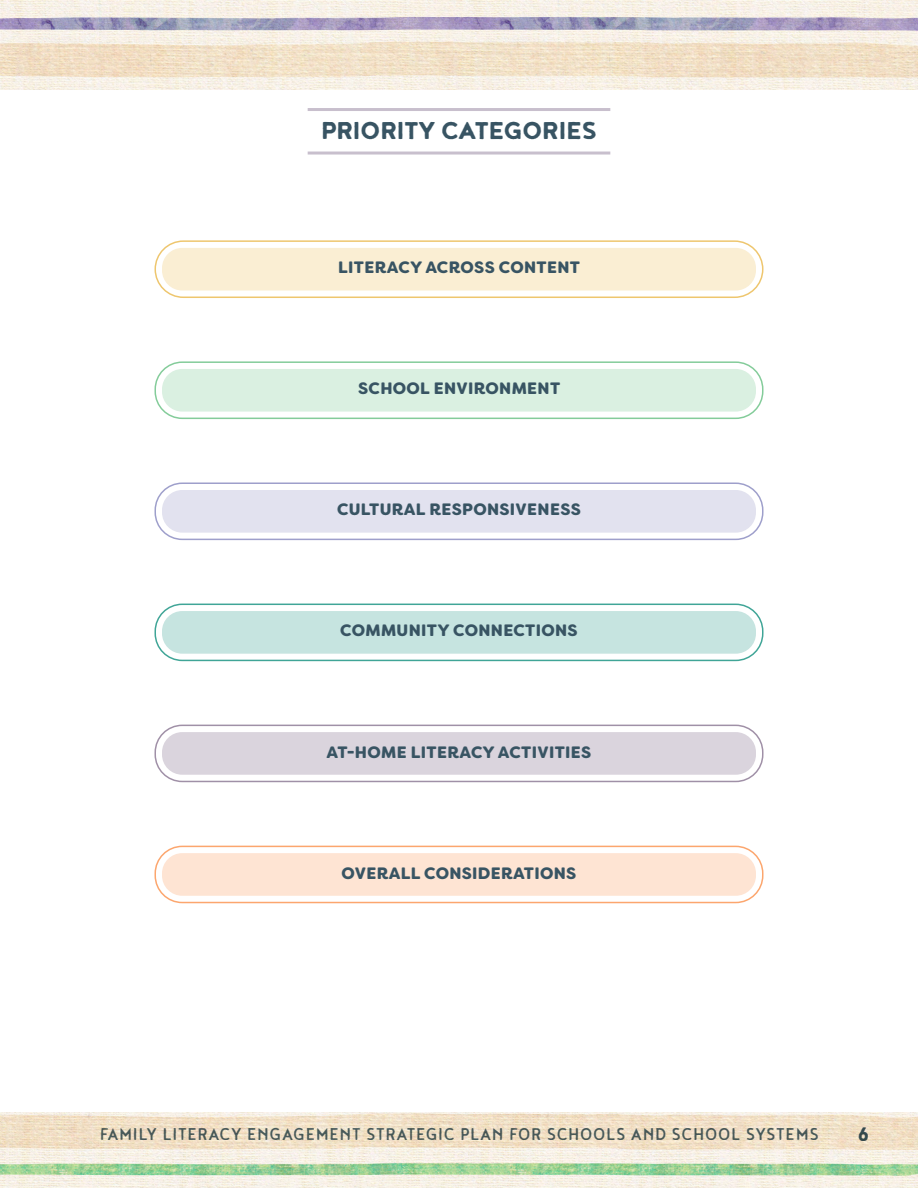
<style>
.page{position:relative;width:918px;height:1188px;background:#fff}
.page>*{position:absolute;margin:0;border:0;box-sizing:border-box;transform-origin:0 0}
.t1{font:30px "Noyh A Cafe";color:#385463}
.t2{font:24px "Noyh A Text 3";color:#385463}
.t3{font:21px "Noyh A Text 2";letter-spacing:.03em;color:#4c6572}
.t4{font:900 16.5px "Filson Soft";letter-spacing:.02em;color:#385463}
</style>
<div class="page">
<img style="left:0;top:1113px;width:918px;height:75px">
<img style="left:0;top:0;width:918px;height:89px">
<hr style="left:308px;top:152px;width:302px;height:3px;background:#c8bfcd">
<hr style="left:308px;top:108px;width:302px;height:3px;background:#c8bfcd">
<div style="left:162px;top:248px;width:594px;height:43px;background:#faeed3;border-radius:20px"></div>
<div style="left:155px;top:240px;width:609px;height:58px;border:2px solid #eec66e;border-radius:28px"></div>
<div style="left:162px;top:369px;width:594px;height:43px;background:#daf0e1;border-radius:20px"></div>
<div style="left:154px;top:361px;width:610px;height:58px;border:2px solid #84cc9a;border-radius:27px"></div>
<div style="left:162px;top:490px;width:594px;height:43px;background:#e2e2ef;border-radius:20px"></div>
<div style="left:154px;top:483px;width:610px;height:57px;border:2px solid #9e9fcb;border-radius:27px"></div>
<div style="left:162px;top:611px;width:594px;height:43px;background:#c6e4e0;border-radius:20px"></div>
<div style="left:154px;top:604px;width:610px;height:57px;border:2px solid #40a597;border-radius:27px"></div>
<div style="left:162px;top:732px;width:594px;height:43px;background:#dad4dd;border-radius:20px"></div>
<div style="left:154px;top:725px;width:610px;height:57px;border:2px solid #a090a7;border-radius:27px"></div>
<div style="left:162px;top:853px;width:594px;height:43px;background:#fee4d3;border-radius:20px"></div>
<div style="left:154px;top:846px;width:610px;height:57px;border:2px solid #fca66e;border-radius:27px"></div>
<h1 class="t1" style="left:321px;top:113px;width:277px">PRIORITY CATEGORIES</h1>
<p class="t4" style="left:338px;top:257px;width:243px">LITERACY ACROSS CONTENT</p>
<p class="t4" style="left:358px;top:378px;width:204px">SCHOOL ENVIRONMENT</p>
<p class="t4" style="left:337px;top:499px;width:245px">CULTURAL RESPONSIVENESS</p>
<p class="t4" style="left:340px;top:620px;width:239px">COMMUNITY CONNECTIONS</p>
<p class="t4" style="left:327px;top:741px;width:266px">AT-HOME LITERACY ACTIVITIES</p>
<p class="t4" style="left:342px;top:862px;width:236px">OVERALL CONSIDERATIONS</p>
<p class="t3" style="left:99px;top:1122px;width:721px">FAMILY LITERACY ENGAGEMENT STRATEGIC PLAN FOR SCHOOLS AND SCHOOL SYSTEMS</p>
<h2 class="t2" style="left:857px;top:1120px;width:13px">6</h2>
</div>
